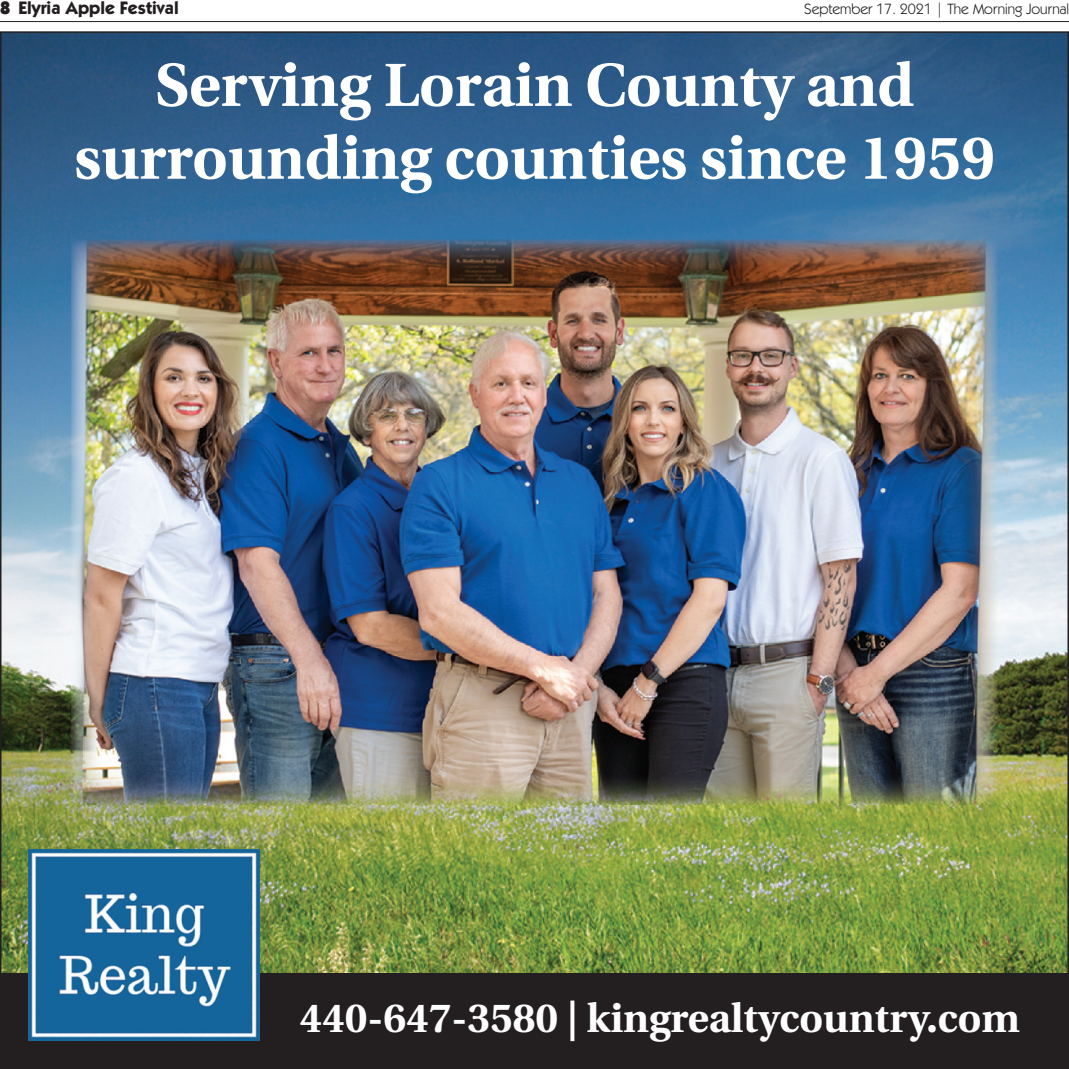
<style>
.page{position:relative;width:1069px;height:1069px;background:#fff}
.page>*{position:absolute;margin:0;border:0;box-sizing:border-box;transform-origin:0 0}
.t1{font:700 60.6px/72.8px "Utopia";color:#fff;text-align:center}
.t2{font:700 40.5px "Utopia";color:#fff}
.t3{font:700 18px "Kabel IT Cby BT";color:#231f20}
.t4{font:15px "Kabel IT Cby BT";color:#231f20}
.s1{font-weight:900}
</style>
<div class="page">
<hr style="left:0;top:21px;width:1068px;height:1px;background:#231f20">
<img style="left:3px;top:34px;width:1062px;height:939px">
<div style="left:0;top:973px;width:1068px;height:95px;background:#231f20"></div>
<img style="left:29px;top:849px;width:231px;height:191px">
<img style="left:71px;top:239px;width:926px;height:565px">
<p class="t3" style="left:0;top:1px;width:180px"><span class="s1">8</span> Elyria Apple Festival</p>
<p class="t4" style="left:804px;top:4px;width:266px">September 17. 2021 | The Morning Journal</p>
<p class="t1" style="left:74px;top:49px;width:922px">Serving Lorain County and surrounding counties since 1959</p>
<p class="t2" style="left:299px;top:994px;width:721px">440-647-3580 | kingrealtycountry.com</p>
</div>
